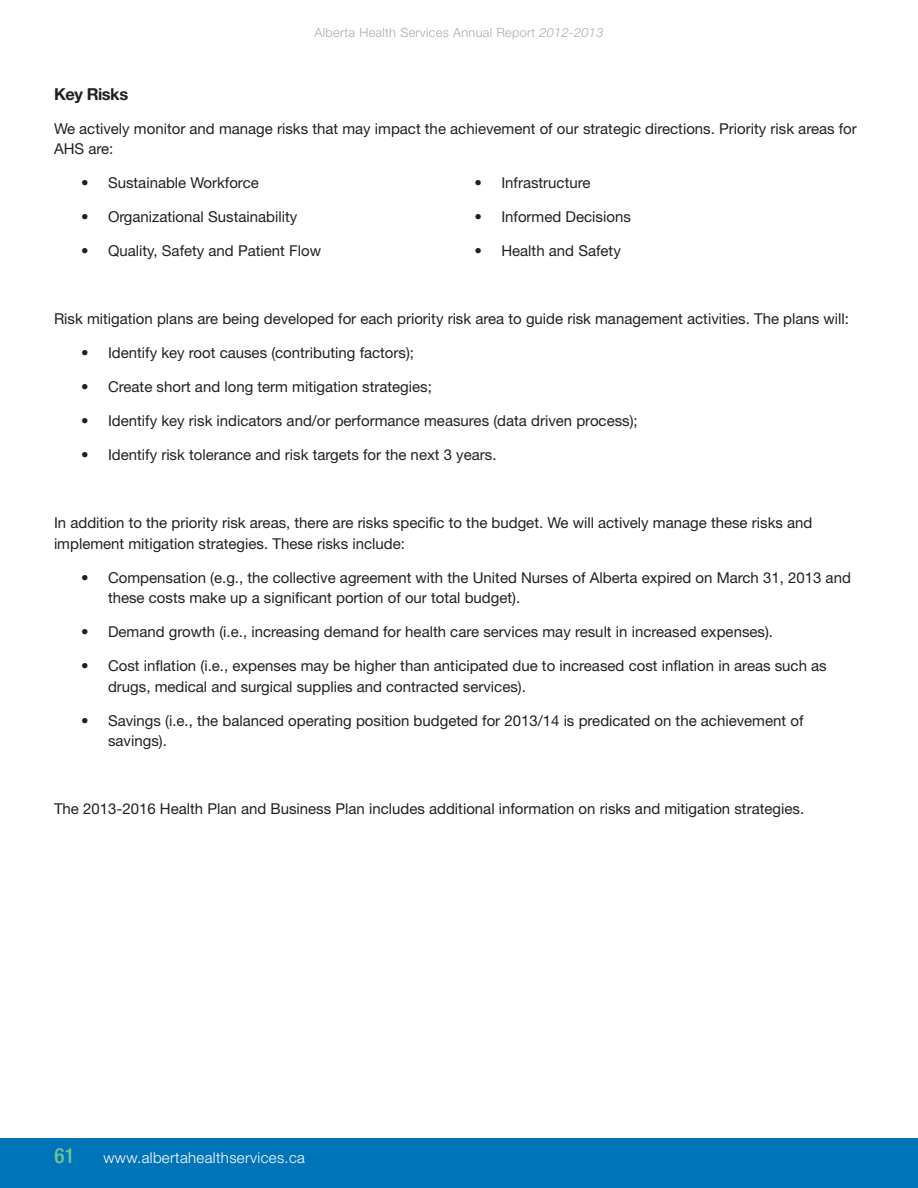
<style>
.page{position:relative;width:918px;height:1188px;background:#fff}
.page>*{position:absolute;margin:0;border:0;box-sizing:border-box;transform-origin:0 0}
.t1{font:500 condensed 21px "Helvetica Neue LT Std";color:#6ec598}
.small_bold_header{font:700 16.5px "Helvetica Neue LT Std";letter-spacing:-.03em;color:#231f20}
.t2{font:15px/20.5px "Helvetica Neue LT Std";color:#231f20}
.t3{font:300 15px "Helvetica Neue LT Std";letter-spacing:.025em;color:#fff}
.t4{font:300 12.75px "Helvetica Neue LT Std";letter-spacing:.025em;color:#a6acb4}
.s1{font-style:italic}
</style>
<div class="page">
<div style="left:0;top:1138px;width:918px;height:50px;background:#0074b9"></div>
<p class="t4" style="left:315px;top:25px;width:290px">Alberta Health Services Annual Report <span class="s1">2012-2013</span></p>
<p class="small_bold_header" style="left:54px;top:83px;width:76px">Key Risks</p>
<p class="t2" style="left:54px;top:118px;width:804px">We actively monitor and manage risks that may impact the achievement of our strategic directions. Priority risk areas for<br>AHS are:</p>
<p class="t2" style="left:81px;top:172px;width:179px">• Sustainable Workforce</p>
<p class="t2" style="left:81px;top:206px;width:218px">• Organizational Sustainability</p>
<p class="t2" style="left:81px;top:240px;width:242px">• Quality, Safety and Patient Flow</p>
<p class="t2" style="left:474px;top:172px;width:118px">• Infrastructure</p>
<p class="t2" style="left:474px;top:206px;width:158px">• Informed Decisions</p>
<p class="t2" style="left:474px;top:240px;width:148px">• Health and Safety</p>
<p class="t2" style="left:54px;top:308px;width:797px">Risk mitigation plans are being developed for each priority risk area to guide risk management activities. The plans will:</p>
<p class="t2" style="left:81px;top:342px;width:335px">• Identify key root causes (contributing factors);</p>
<p class="t2" style="left:81px;top:376px;width:352px">• Create short and long term mitigation strategies;</p>
<p class="t2" style="left:81px;top:410px;width:558px">• Identify key risk indicators and/or performance measures (data driven process);</p>
<p class="t2" style="left:81px;top:444px;width:417px">• Identify risk tolerance and risk targets for the next 3 years.</p>
<p class="t2" style="left:54px;top:512px;width:760px">In addition to the priority risk areas, there are risks specific to the budget. We will actively manage these risks and implement mitigation strategies. These risks include:</p>
<p class="t2" style="left:108px;top:567px;width:744px;text-indent:-27px">• Compensation (e.g., the collective agreement with the United Nurses of Alberta expired on March 31, 2013 and these costs make up a significant portion of our total budget).</p>
<p class="t2" style="left:81px;top:621px;width:694px">• Demand growth (i.e., increasing demand for health care services may result in increased expenses).</p>
<p class="t2" style="left:108px;top:655px;width:720px;text-indent:-27px">• Cost inflation (i.e., expenses may be higher than anticipated due to increased cost inflation in areas such as drugs, medical and surgical supplies and contracted services).</p>
<p class="t2" style="left:108px;top:710px;width:697px;text-indent:-27px">• Savings (i.e., the balanced operating position budgeted for 2013/14 is predicated on the achievement of savings).</p>
<p class="t2" style="left:54px;top:798px;width:752px">The 2013-2016 Health Plan and Business Plan includes additional information on risks and mitigation strategies.</p>
<h1 class="t1" style="left:55px;top:1143px;width:22px">61</h1>
<p class="t3" style="left:104px;top:1149px;width:203px">www.albertahealthservices.ca</p>
</div>
